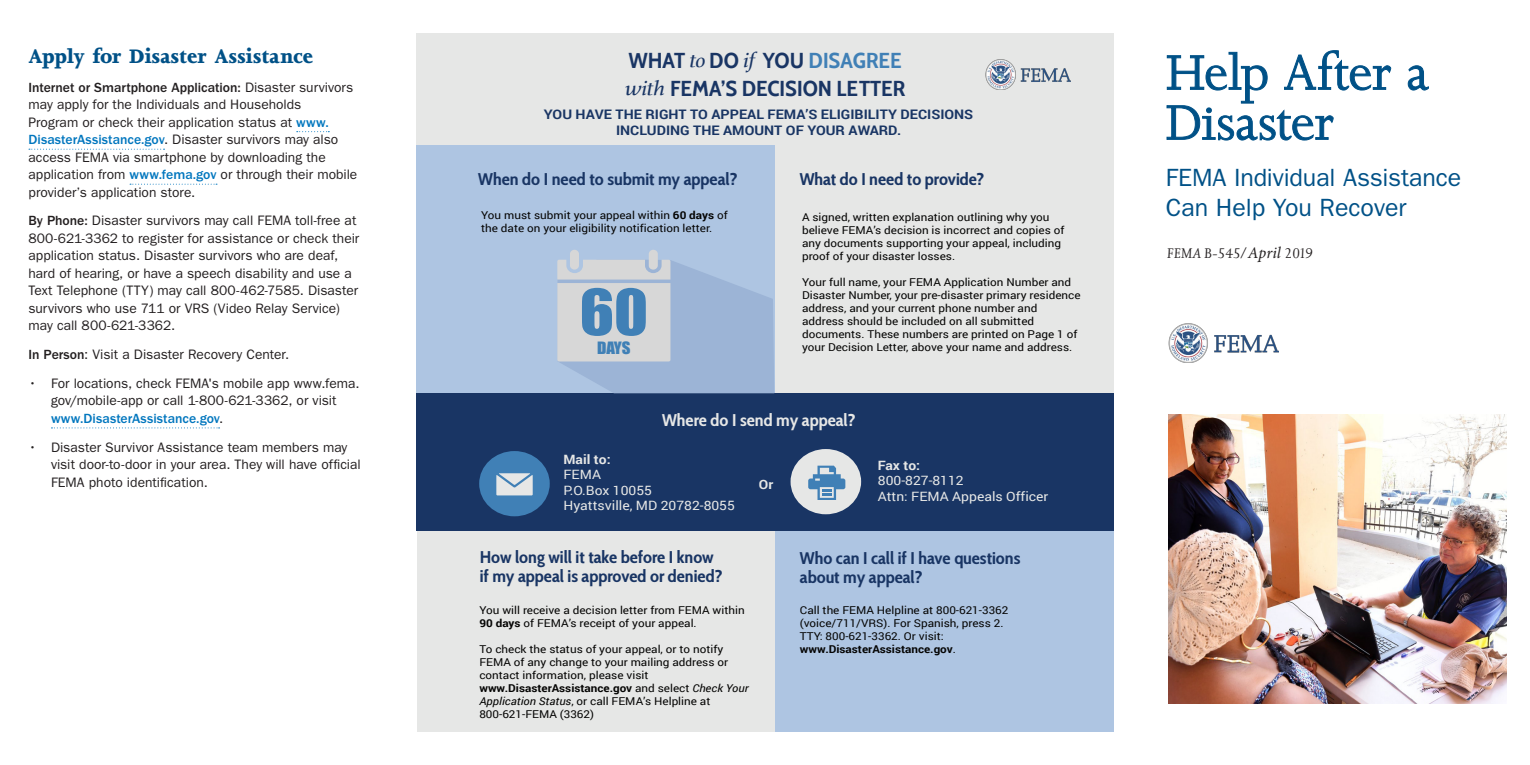
<style>
.page{position:relative;width:1530px;height:765px;background:#fff}
.page>*{position:absolute;margin:0;border:0;box-sizing:border-box;transform-origin:0 0}
.t1{font:58.62px "Impact";color:#4080b6;scale:1.08 1}
.List{font:56.25px/50px "Joanna";letter-spacing:-.005em;color:#005187}
.List-2{font:25px/30px "ITC Franklin Gothic Std";color:#005187}
.Paragraph{font:800 22.5px "Joanna MT Std";letter-spacing:-.005em;color:#005187}
.t2{font:700 21.5px/27.8px "Cabin Condensed";color:#193564;scale:1.08 1}
.t3{font:700 16.88px/19px "Cabin Condensed";color:#193564;scale:1.08 1}
.t4{font:700 16.88px "Cabin Condensed";color:#e6e7e6;scale:1.08 1}
.List-3{font:italic 16.25px "Joanna";color:#231f20}
.t5{font:15.62px "Impact";color:#4080b6;scale:1.08 1}
.Paragraph-2{font:13.75px/17.5px "ITC Franklin Gothic Std";color:#231f20}
.t6{font:700 13.12px/15.8px "Roboto";color:#193564;text-align:center;scale:1.08 1}
.t7{font:12.88px/15.4px "Roboto";color:#e6e7e6;scale:1.08 1}
.t8{font:700 12.88px "Roboto";color:#e6e7e6;scale:1.08 1}
.t9{font:10.88px/13px "Roboto";color:#050504;scale:1.08 1}
.s1{font-weight:500}
.s2{font-weight:500;color:#0076be}
.s3{font-family:"Athelas";font-weight:400;font-style:italic}
.s4{color:#4080b6}
.s5{font-weight:700}
.s6{font-style:italic}
.s7{font-family:"Minion Pro"}
</style>
<div class="page">
<svg style="left:297px;top:131px;width:32px;height:1px"></svg>
<svg style="left:29px;top:149px;width:136px;height:1px"></svg>
<svg style="left:130px;top:184px;width:87px;height:1px"></svg>
<svg style="left:51px;top:427px;width:169px;height:1px"></svg>
<img style="left:1168px;top:415px;width:339px;height:289px">
<svg style="left:1408px;top:65px;width:21px;height:26px"></svg>
<svg style="left:1167px;top:50px;width:224px;height:91px"></svg>
<img style="left:1168px;top:324px;width:110px;height:39px">
<div style="left:417px;top:34px;width:696px;height:111px;background:#e6e7e6"></div>
<div style="left:416px;top:145px;width:359px;height:248px;background:#aec5e2"></div>
<div style="left:775px;top:145px;width:338px;height:248px;background:#e6e7e6"></div>
<div style="left:417px;top:394px;width:696px;height:137px;background:#193564"></div>
<div style="left:417px;top:531px;width:359px;height:200px;background:#e6e7e6"></div>
<div style="left:776px;top:531px;width:337px;height:200px;background:#aec5e2"></div>
<svg style="left:557px;top:250px;width:217px;height:143px"></svg>
<div style="left:791px;top:449px;width:70px;height:65px;background:#e6e7e6;border-radius:50%"></div>
<div style="left:479px;top:451px;width:71px;height:65px;background:#4080b6;border-radius:50%"></div>
<svg style="left:808px;top:466px;width:37px;height:34px"></svg>
<svg style="left:496px;top:473px;width:37px;height:22px"></svg>
<img style="left:985px;top:60px;width:85px;height:30px">
<p class="Paragraph" style="left:28px;top:44px;width:286px">Apply for Disaster Assistance</p>
<p class="Paragraph-2" style="left:28px;top:78px;width:330px"><span class="s1">Internet or Smartphone Application:</span> Disaster survivors may apply for the Individuals and Households<br>Program or check their application status at <span class="s2">www.<br>DisasterAssistance.gov</span>. Disaster survivors may also access FEMA via smartphone by downloading the application from <span class="s2">www.fema.gov</span> or through their mobile provider’s application store.</p>
<p class="Paragraph-2" style="left:28px;top:212px;width:332px"><span class="s1">By Phone:</span> Disaster survivors may call FEMA toll-free at 800-621-3362 to register for assistance or check their application status. Disaster survivors who are deaf, hard of hearing, or have a speech disability and use a Text Telephone (TTY) may call 800-462-7585. Disaster survivors who use 711 or VRS (Video Relay Service) may call 800-621-3362.</p>
<p class="Paragraph-2" style="left:28px;top:346px;width:262px"><span class="s1">In Person</span>: Visit a Disaster Recovery Center.</p>
<p class="Paragraph-2" style="left:51px;top:375px;width:310px;text-indent:-22px">• For locations, check FEMA's mobile app www.fema. gov/mobile-app or call 1-800-621-3362, or visit <span class="s2">www.DisasterAssistance.gov</span>.</p>
<p class="Paragraph-2" style="left:51px;top:438px;width:311px;text-indent:-22px">• Disaster Survivor Assistance team members may visit door-to-door in your area. They will have official<br>FEMA photo identification.</p>
<p class="t2" style="left:625px;top:46px;width:261px">WHAT <span class="s3">to</span>DO <span class="s3">if</span> YOU <span class="s4">DISAGREE </span><span class="s3">with</span> FEMA’S DECISION LETTER</p>
<p class="t6" style="left:544px;top:106px;width:399px">YOU HAVE THE RIGHT TO APPEAL FEMA’S ELIGIBILITY DECISIONS<br>INCLUDING THE AMOUNT OF YOUR AWARD.</p>
<p class="t3" style="left:478px;top:169px;width:242px">When do I need to submit my appeal?</p>
<p class="t3" style="left:800px;top:168px;width:173px">What do I need to provide?</p>
<p class="t9" style="left:802px;top:210px;width:244px">A signed, written explanation outlining why you believe FEMA’s decision is incorrect and copies of any documents supporting your appeal, including proof of your disaster losses.</p>
<p class="t9" style="left:802px;top:275px;width:259px">Your full name, your FEMA Application Number and Disaster Number, your pre-disaster primary residence address, and your current phone number and address should be included on all submitted documents. These numbers are printed on Page 1 of your Decision Letter, above your name and address.</p>
<p class="t9" style="left:481px;top:209px;width:230px">You must submit your appeal within <span class="s5">60 days</span> of the date on your eligibility notification letter.</p>
<p class="t1" style="left:580px;top:267px;width:65px">60</p>
<p class="t5" style="left:597px;top:336px;width:33px">DAYS</p>
<p class="t4" style="left:662px;top:407px;width:181px">Where do I send my appeal?</p>
<p class="t7" style="left:564px;top:451px;width:160px"><span class="s5">Mail to:<br></span>FEMA<br>P.O.Box 10055<br>Hyattsville, MD 20782-8055</p>
<p class="t3" style="left:480px;top:546px;width:226px">How long will it take before I know if my appeal is approved or denied?</p>
<p class="t9" style="left:479px;top:603px;width:247px">You will receive a decision letter from FEMA within<br><span class="s5">90 days</span> of FEMA’s receipt of your appeal.</p>
<p class="t9" style="left:479px;top:642px;width:251px">To check the status of your appeal, or to notify FEMA of any change to your mailing address or contact information, please visit <span class="s5">www.DisasterAssistance.gov</span> and select <span class="s6">Check Your Application Status</span>, or call FEMA’s Helpline at 800-621-FEMA (3362)</p>
<p class="t7" style="left:878px;top:457px;width:159px"><span class="s5">Fax to:<br></span>800-827-8112<br>Attn: FEMA Appeals Officer</p>
<p class="t8" style="left:759px;top:475px;width:15px">Or</p>
<p class="t3" style="left:800px;top:547px;width:206px">Who can I call if I have questions about my appeal?</p>
<p class="t9" style="left:800px;top:603px;width:195px">Call the FEMA Helpline at 800-621-3362 (voice/711/VRS). For Spanish, press 2.<br>TTY: 800-621-3362. Or visit: <span class="s5">www.DisasterAssistance.gov</span>.</p>
<p class="List" style="left:1166px;top:45px;width:265px">Help After a<br>Disaster</p>
<p class="List-2" style="left:1166px;top:163px;width:297px">FEMA Individual Assistance<br>Can Help You Recover</p>
<p class="List-3" style="left:1167px;top:243px;width:148px">FEMA B-545/<span class="s7">April</span> 2019</p>
</div>
